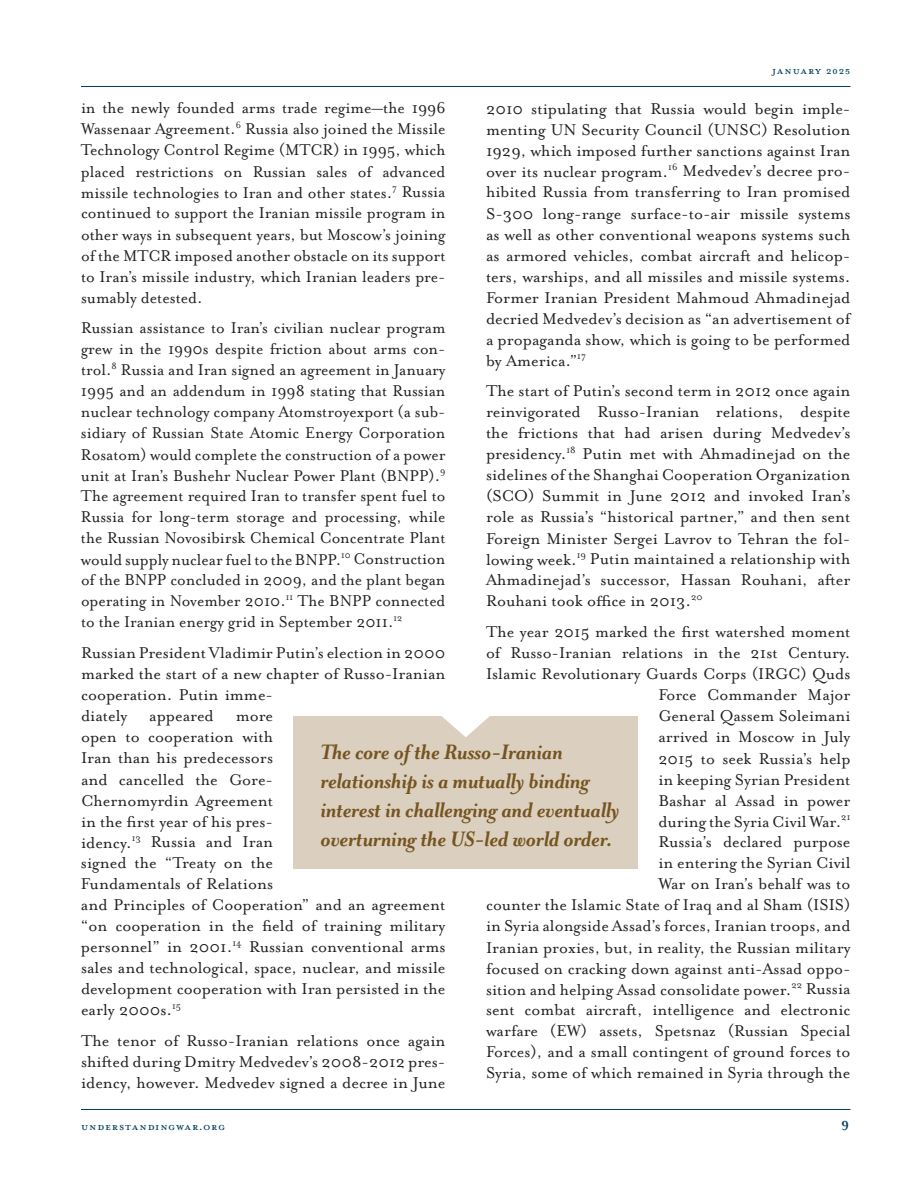
<style>
.page{position:relative;width:918px;height:1188px;background:#fff}
.page>*{position:absolute;margin:0;border:0;box-sizing:border-box;transform-origin:0 0}
.Pull_Quotes_-_Dark_Brown{font:italic 700 24px/28.8px "Mrs Eaves OT";letter-spacing:-.01em;color:#755420}
.Body_Copy{font:18px/21px "Mrs Eaves OT";color:#231f20;text-align:justify}
.Body_Copy-2{font:18px/21px "Mrs Eaves OT";color:#231f20;text-align:justify;scale:.96 1}
.t1{font:15px "Mrs Eaves All Petite Caps OT";letter-spacing:.05em;color:#003e5e}
.t2{font:700 15px "Mrs Eaves OT";color:#003e5e}
</style>
<div class="page">
<hr style="left:81px;top:86px;width:769px;height:1px;background:#003e5e">
<hr style="left:81px;top:1109px;width:769px;height:1px;background:#003e5e">
<div style="left:293px;top:716px;width:345px;height:153px;background:#dbcfbf"></div>
<svg style="left:442px;top:716px;width:48px;height:21px"></svg>
<p class="t1" style="left:772px;top:64px;width:80px">JANUARY 2025</p>
<p class="Body_Copy" style="left:81px;top:98px;width:366px">in the newly founded arms trade regime—the 1996<br>Wassenaar Agreement.<sup>6</sup> Russia also joined the Missile Technology Control Regime (MTCR) in 1995, which placed restrictions on Russian sales of advanced missile technologies to Iran and other states.<sup>7</sup> Russia continued to support the Iranian missile program in other ways in subsequent years, but Moscow’s joining of the MTCR imposed another obstacle on its support to Iran’s missile industry, which Iranian leaders pre&shy;sumably detested.</p>
<p class="Body_Copy-2" style="left:81px;top:318px;width:381px">Russian assistance to Iran’s civilian nuclear program grew in the 1990s despite friction about arms con&shy;trol.<sup>8</sup> Russia and Iran signed an agreement in January 1995 and an addendum in 1998 stating that Russian nuclear technology company Atomstroyexport (a sub&shy;sidiary of Russian State Atomic Energy Corporation Rosatom) would complete the construction of a power unit at Iran’s Bushehr Nuclear Power Plant (BNPP).<sup>9<br></sup>The agreement required Iran to transfer spent fuel to Russia for long-term storage and processing, while the Russian Novosibirsk Chemical Concentrate Plant would supply nuclear fuel to the BNPP.<sup>10</sup> Construction of the BNPP concluded in 2009, and the plant began operating in November 2010.<sup>11</sup> The BNPP connected to the Iranian energy grid in September 2011.<sup>12</sup></p>
<p class="Body_Copy" style="left:81px;top:643px;width:366px;text-align:left">Russian President Vladimir Putin’s election in 2000 marked the start of a new chapter of Russo-Iranian cooperation. Putin imme-<br>diately appeared more<br>open to cooperation with<br>Iran than his predecessors<br>and cancelled the Gore-<br>Chernomyrdin Agreement<br>in the first year of his pres-<br>idency.<sup>13</sup> Russia and Iran<br>signed the “Treaty on the<br>Fundamentals of Relations<br>and Principles of Cooperation” and an agreement “on cooperation in the field of training military personnel” in 2001.<sup>14</sup> Russian conventional arms sales and technological, space, nuclear, and missile development cooperation with Iran persisted in the early 2000s.<sup>15</sup></p>
<p class="Body_Copy" style="left:81px;top:1031px;width:366px">The tenor of Russo-Iranian relations once again shifted during Dmitry Medvedev’s 2008-2012 pres&shy;idency, however. Medvedev signed a decree in June</p>
<p class="Body_Copy" style="left:486px;top:98px;width:366px">2010 stipulating that Russia would begin imple&shy;menting UN Security Council (UNSC) Resolution 1929, which imposed further sanctions against Iran over its nuclear program.<sup>16</sup> Medvedev’s decree pro&shy;hibited Russia from transferring to Iran promised S-300 long-range surface-to-air missile systems as well as other conventional weapons systems such as armored vehicles, combat aircraft and helicop&shy;ters, warships, and all missiles and missile systems.<br>Former Iranian President Mahmoud Ahmadinejad decried Medvedev’s decision as “an advertisement of a propaganda show, which is going to be performed by America.”<sup>17</sup></p>
<p class="Body_Copy" style="left:486px;top:381px;width:366px">The start of Putin’s second term in 2012 once again reinvigorated Russo-Iranian relations, despite the frictions that had arisen during Medvedev’s presidency.<sup>18</sup> Putin met with Ahmadinejad on the sidelines of the Shanghai Cooperation Organization (SCO) Summit in June 2012 and invoked Iran’s role as Russia’s “historical partner,” and then sent Foreign Minister Sergei Lavrov to Tehran the fol&shy;lowing week.<sup>19</sup> Putin maintained a relationship with Ahmadinejad’s successor, Hassan Rouhani, after Rouhani took office in 2013.<sup>20</sup></p>
<p class="Body_Copy" style="left:486px;top:622px;width:366px;text-align:right">The year 2015 marked the first watershed moment of Russo-Iranian relations in the 21st Century.<br>Islamic Revolutionary Guards Corps (IRGC) Quds Force Commander Major<br>General Qassem Soleimani<br>arrived in Moscow in July<br>2015 to seek Russia’s help<br>in keeping Syrian President<br>Bashar al Assad in power<br>during the Syria Civil War.<sup>21<br></sup>Russia’s declared purpose<br>in entering the Syrian Civil<br>War on Iran’s behalf was to<br>counter the Islamic State of Iraq and al Sham (ISIS) in Syria alongside Assad’s forces, Iranian troops, and Iranian proxies, but, in reality, the Russian military focused on cracking down against anti-Assad oppo&shy;sition and helping Assad consolidate power.<sup>22</sup> Russia sent combat aircraft, intelligence and electronic warfare (EW) assets, Spetsnaz (Russian Special Forces), and a small contingent of ground forces to Syria, some of which remained in Syria through the</p>
<p class="Pull_Quotes_-_Dark_Brown" style="left:320px;top:738px;width:301px">The core of the Russo-Iranian relationship is a mutually binding interest in challenging and eventually overturning the US-led world order.</p>
<p class="t1" style="left:81px;top:1120px;width:146px">UNDERSTANDINGWAR.ORG</p>
<p class="t2" style="left:841px;top:1117px;width:9px">9</p>
</div>
